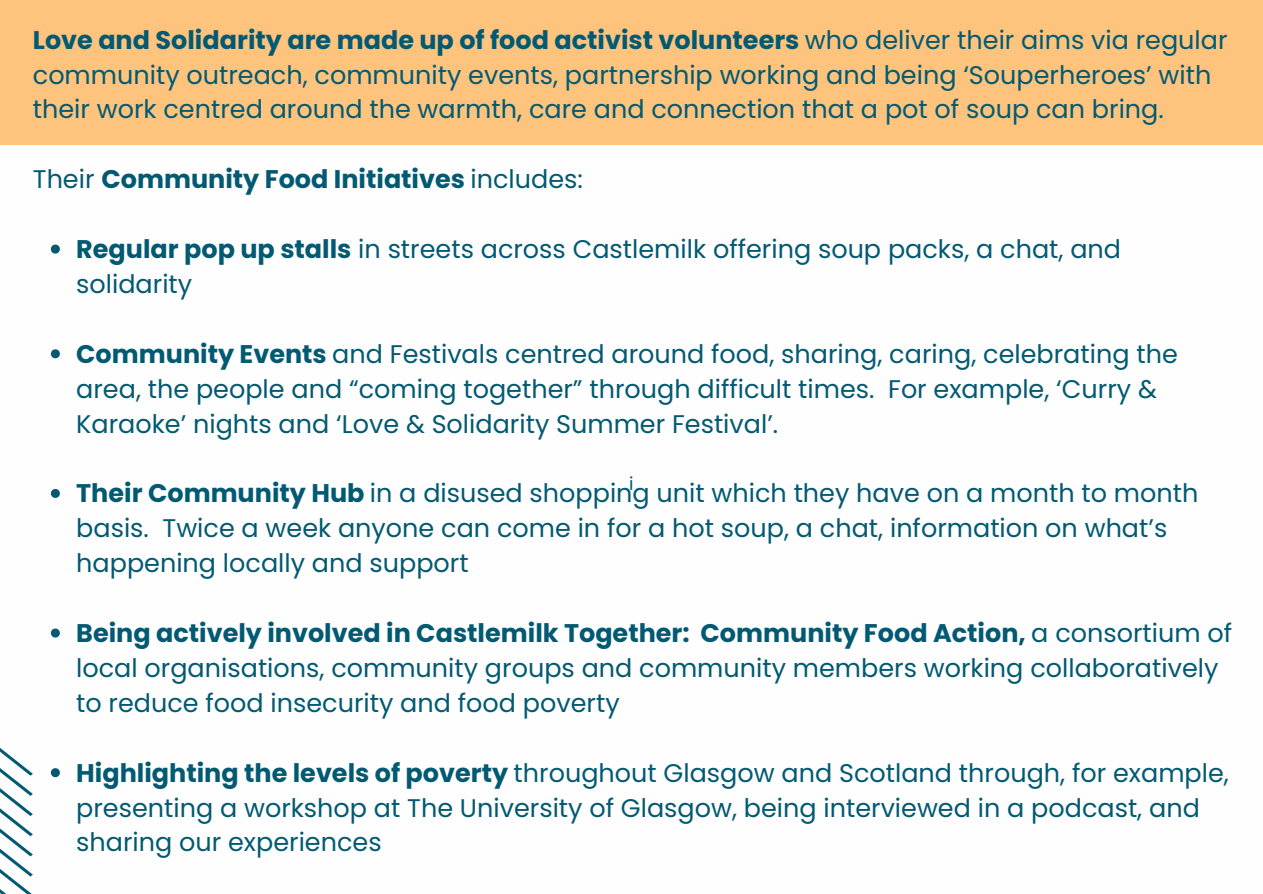
<style>
.page{position:relative;width:1263px;height:894px;background:#fff}
.page>*{position:absolute;margin:0;border:0;box-sizing:border-box;transform-origin:0 0}
.t1{font:25.5px/34.8px "Poppins";color:#025a72}
.t2{font:700 25.5px "Poppins";color:#025a72}
.t3{font:18px "Poppins";color:#025a72}
.s1{font-weight:700}
.s2{font-weight:400}
</style>
<div class="page">
<div style="left:0;top:0;width:1263px;height:145px;background:#fec37d"></div>
<svg style="left:0;top:748px;width:33px;height:145px"></svg>
<svg style="left:51px;top:244px;width:9px;height:9px"></svg>
<svg style="left:51px;top:349px;width:9px;height:9px"></svg>
<svg style="left:51px;top:489px;width:9px;height:9px"></svg>
<svg style="left:51px;top:628px;width:9px;height:9px"></svg>
<svg style="left:51px;top:768px;width:9px;height:9px"></svg>
<h1 class="t1" style="left:33px;top:22px;width:1196px"><span class="s1">Love and Solidarity are made up of food activist volunteers</span> who deliver their aims via regular community outreach, community events, partnership working and being ‘Souperheroes’ with their work centred around the warmth, care and connection that a pot of soup can bring.</h1>
<h1 class="t2" style="left:33px;top:161px;width:551px"><span class="s2">Their</span> Community Food Initiatives <span class="s2">includes:</span></h1>
<p class="t1" style="left:76px;top:232px;width:1046px"><span class="s1">Regular pop up stalls</span> in streets across Castlemilk offering soup packs, a chat, and solidarity</p>
<p class="t1" style="left:76px;top:336px;width:1103px"><span class="s1">Community Events</span> and Festivals centred around food, sharing, caring, celebrating the area, the people and “coming together” through difficult times. For example, ‘Curry &amp;<br>Karaoke’ nights and ‘Love &amp; Solidarity Summer Festival’.</p>
<p class="t3" style="left:629px;top:471px;width:6px">i</p>
<p class="t1" style="left:76px;top:476px;width:1124px"><span class="s1">Their Community Hub</span> in a disused shopping unit which they have on a month to month basis. Twice a week anyone can come in for a hot soup, a chat, information on what’s happening locally and support</p>
<p class="t1" style="left:76px;top:615px;width:1157px"><span class="s1">Being actively involved in Castlemilk Together: Community Food Action,</span> a consortium of local organisations, community groups and community members working collaboratively to reduce food insecurity and food poverty</p>
<p class="t1" style="left:76px;top:755px;width:1154px"><span class="s1">Highlighting the levels of poverty</span> throughout Glasgow and Scotland through, for example, presenting a workshop at The University of Glasgow, being interviewed in a podcast, and sharing our experiences</p>
</div>
